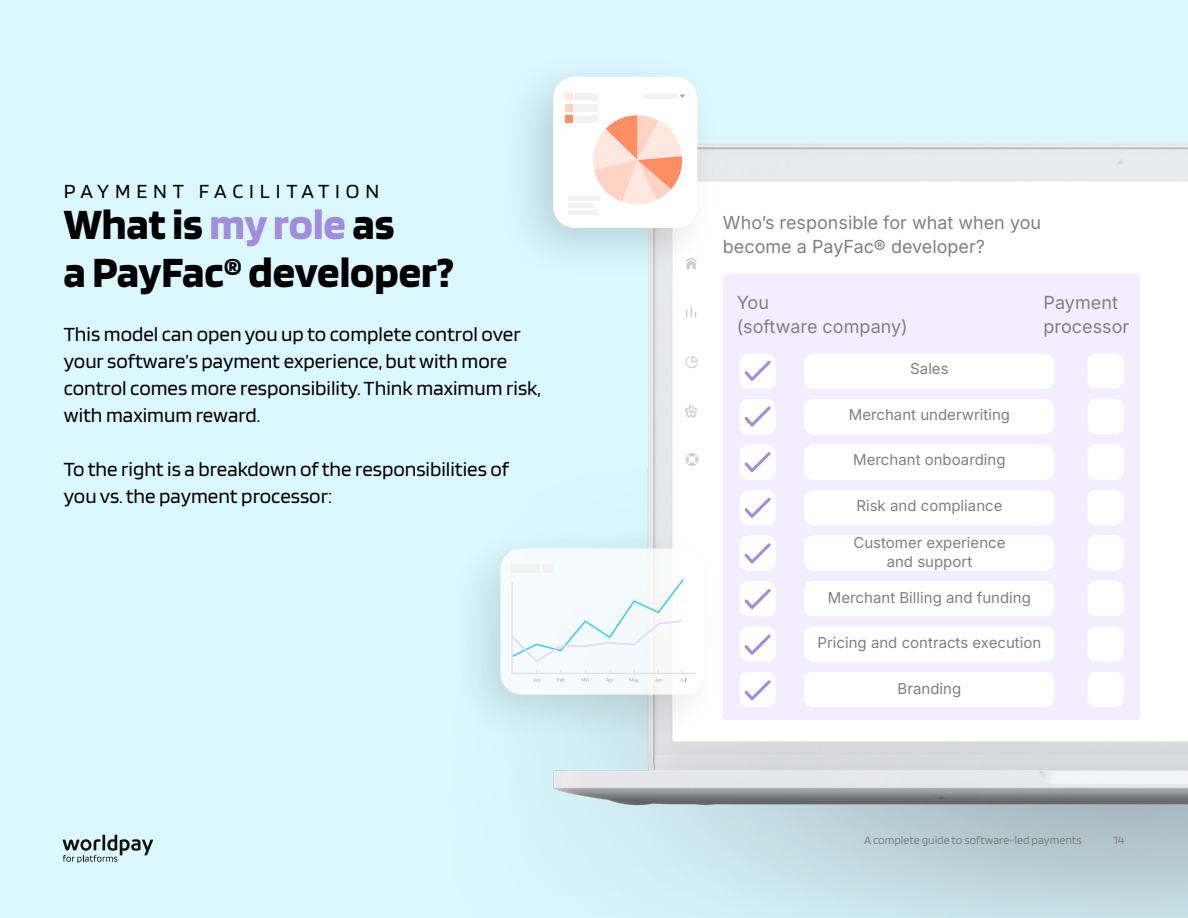
<style>
.page{position:relative;width:1188px;height:918px;background:#dbf8ff}
.page>*{position:absolute;margin:0;border:0;box-sizing:border-box;transform-origin:0 0}
.t1{font:700 45px/48px "Blinker";color:#000}
.t2{font:21px/27px "Blinker";color:#000}
.t3{font:21px "Blinker";letter-spacing:.28em;color:#000}
.t4{font:18px/24px "Inter";color:#808080}
.t5{font:15px/18.1px "Inter";color:#808080;text-align:center}
.t6{font:12px "Blinker";color:#808080}
.s1{color:#a18cde}
</style>
<div class="page">
<img style="left:553px;top:142px;width:635px;height:776px">
<svg style="left:63px;top:835px;width:90px;height:28px"></svg>
<div style="left:674px;top:194px;width:514px;height:523px;background:#fff"></div>
<div style="left:723px;top:274px;width:417px;height:446px;background:#f2eeff;border-radius:4px"></div>
<div style="left:804px;top:354px;width:250px;height:35px;background:#fff;border-radius:9px"></div>
<div style="left:804px;top:399px;width:250px;height:35px;background:#fff;border-radius:9px"></div>
<div style="left:804px;top:445px;width:250px;height:35px;background:#fff;border-radius:9px"></div>
<div style="left:804px;top:490px;width:250px;height:35px;background:#fff;border-radius:9px"></div>
<div style="left:804px;top:536px;width:250px;height:35px;background:#fff;border-radius:9px"></div>
<div style="left:804px;top:581px;width:250px;height:35px;background:#fff;border-radius:9px"></div>
<div style="left:804px;top:626px;width:250px;height:36px;background:#fff;border-radius:9px"></div>
<div style="left:804px;top:672px;width:250px;height:35px;background:#fff;border-radius:9px"></div>
<div style="left:740px;top:354px;width:36px;height:35px;background:#fff;border-radius:9px"></div>
<div style="left:1088px;top:353px;width:36px;height:36px;background:#fff;border-radius:9px"></div>
<div style="left:740px;top:399px;width:36px;height:35px;background:#fff;border-radius:9px"></div>
<div style="left:1088px;top:399px;width:36px;height:35px;background:#fff;border-radius:9px"></div>
<div style="left:740px;top:445px;width:36px;height:35px;background:#fff;border-radius:9px"></div>
<div style="left:1088px;top:444px;width:36px;height:36px;background:#fff;border-radius:9px"></div>
<div style="left:740px;top:490px;width:36px;height:35px;background:#fff;border-radius:9px"></div>
<div style="left:1088px;top:490px;width:36px;height:35px;background:#fff;border-radius:9px"></div>
<div style="left:740px;top:536px;width:36px;height:35px;background:#fff;border-radius:9px"></div>
<div style="left:1088px;top:535px;width:36px;height:36px;background:#fff;border-radius:9px"></div>
<div style="left:740px;top:581px;width:36px;height:35px;background:#fff;border-radius:9px"></div>
<div style="left:1088px;top:581px;width:36px;height:35px;background:#fff;border-radius:9px"></div>
<div style="left:740px;top:626px;width:36px;height:36px;background:#fff;border-radius:9px"></div>
<div style="left:1088px;top:626px;width:36px;height:36px;background:#fff;border-radius:9px"></div>
<div style="left:740px;top:672px;width:36px;height:35px;background:#fff;border-radius:9px"></div>
<div style="left:1088px;top:672px;width:36px;height:35px;background:#fff;border-radius:9px"></div>
<svg style="left:744px;top:361px;width:27px;height:20px"></svg>
<svg style="left:744px;top:406px;width:27px;height:21px"></svg>
<svg style="left:744px;top:452px;width:27px;height:20px"></svg>
<svg style="left:744px;top:498px;width:27px;height:20px"></svg>
<svg style="left:744px;top:543px;width:27px;height:20px"></svg>
<svg style="left:744px;top:589px;width:27px;height:20px"></svg>
<svg style="left:744px;top:635px;width:27px;height:20px"></svg>
<svg style="left:744px;top:680px;width:27px;height:20px"></svg>
<div style="left:497px;top:51px;width:224px;height:231px;background:#000;opacity:.15"></div>
<div style="left:553px;top:77px;width:144px;height:151px;background:#fff;border-radius:21px"></div>
<div style="left:643px;top:94px;width:35px;height:5px;background:#f2f2f2"></div>
<hr style="left:568px;top:211px;width:29px;height:4px;background:#f2f2f2">
<div style="left:568px;top:203px;width:25px;height:5px;background:#f2f2f2"></div>
<div style="left:568px;top:196px;width:32px;height:5px;background:#f2f2f2"></div>
<div style="left:574px;top:94px;width:24px;height:7px;background:#f2f2f2"></div>
<div style="left:574px;top:104px;width:24px;height:8px;background:#f2f2f2"></div>
<div style="left:565px;top:104px;width:8px;height:8px;background:#ffd3c3"></div>
<div style="left:574px;top:115px;width:24px;height:7px;background:#f2f2f2"></div>
<div style="left:565px;top:115px;width:8px;height:7px;background:#fd8d62"></div>
<div style="left:565px;top:94px;width:8px;height:7px;background:#fee7de"></div>
<svg style="left:593px;top:115px;width:89px;height:90px"></svg>
<div style="left:444px;top:523px;width:284px;height:226px;background:#000;opacity:.15"></div>
<div style="left:500px;top:549px;width:205px;height:146px;background:#f6fcfe;border-radius:21px"></div>
<svg style="left:511px;top:232px;width:208px;height:485px"></svg>
<p class="t3" style="left:64px;top:181px;width:317px">PAYMENT FACILITATION</p>
<h1 class="t1" style="left:64px;top:201px;width:392px">What is <span class="s1">my role</span> as<br>a PayFac® developer?</h1>
<p class="t2" style="left:64px;top:321px;width:479px">This model can open you up to complete control over your software’s payment experience, but with more control comes more responsibility. Think maximum risk, with maximum reward.</p>
<p class="t2" style="left:64px;top:456px;width:447px">To the right is a breakdown of the responsibilities of you vs. the payment processor:</p>
<p class="t4" style="left:723px;top:209px;width:320px">Who’s responsible for what when you become a PayFac® developer?</p>
<p class="t4" style="left:737px;top:289px;width:173px">You<br>(software company)</p>
<p class="t4" style="left:1044px;top:289px;width:87px">Payment processor</p>
<p class="t5" style="left:910px;top:359px;width:40px">Sales</p>
<p class="t5" style="left:849px;top:405px;width:163px">Merchant underwriting</p>
<p class="t5" style="left:853px;top:450px;width:154px">Merchant onboarding</p>
<p class="t5" style="left:856px;top:496px;width:148px">Risk and compliance</p>
<p class="t5" style="left:853px;top:533px;width:154px">Customer experience and support</p>
<p class="t5" style="left:828px;top:588px;width:204px">Merchant Billing and funding</p>
<p class="t5" style="left:818px;top:633px;width:225px">Pricing and contracts execution</p>
<p class="t5" style="left:898px;top:679px;width:65px">Branding</p>
<p class="t6" style="left:864px;top:834px;width:219px">A complete guide to software-led payments</p>
<p class="t6" style="left:1114px;top:834px;width:12px">14</p>
</div>
